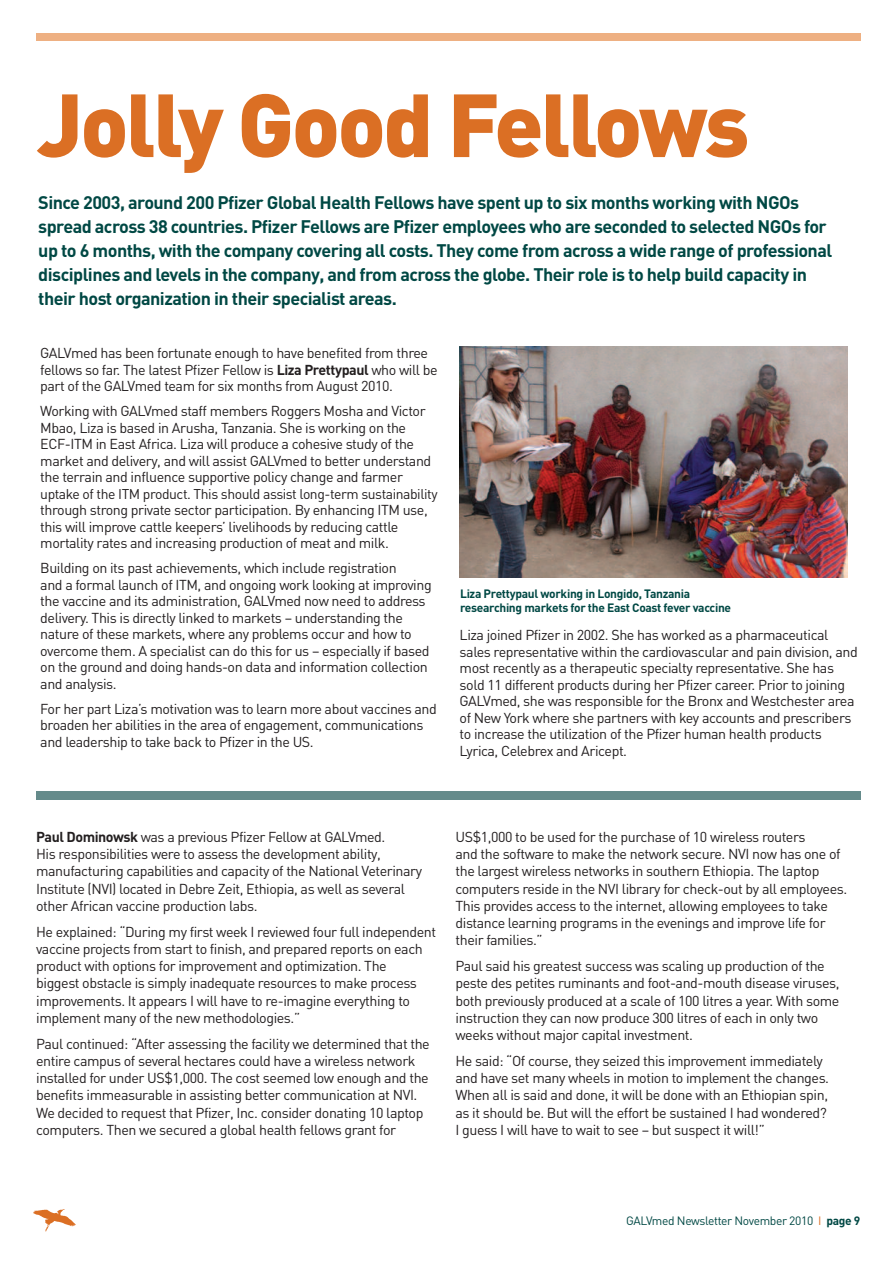
<style>
.page{position:relative;width:893px;height:1263px;background:#fff}
.page>*{position:absolute;margin:0;border:0;box-sizing:border-box;transform-origin:0 0}
.t1{font:900 88.05px "DIN";letter-spacing:-.03em;color:#db6f24}
.t2{font:700 18px/24px "DIN";letter-spacing:-.03em;color:#004844}
.t3{font:14.25px/17.2px "DIN";letter-spacing:-.03em;color:#231f20}
.t4{font:13.95px "DIN";letter-spacing:-.03em;color:#231f20}
.t5{font:700 12px/14.4px "DIN";letter-spacing:-.025em;color:#004844}
.t6{font:12px "DIN";letter-spacing:-.03em;color:#004844}
.s1{font-weight:700}
.s2{color:#db6f24}
</style>
<div class="page">
<div style="left:36px;top:33px;width:825px;height:7px;background:#eeb082"></div>
<img style="left:460px;top:347px;width:388px;height:230px">
<div style="left:36px;top:791px;width:825px;height:8px;background:#658b8b"></div>
<img style="left:33px;top:1209px;width:43px;height:22px">
<h1 class="t1" style="left:38px;top:73px;width:713px">Jolly Good Fellows</h1>
<p class="t2" style="left:38px;top:190px;width:795px">Since 2003, around 200 Pfizer Global Health Fellows have spent up to six months working with NGOs spread across 38 countries. Pfizer Fellows are Pfizer employees who are seconded to selected NGOs for up to 6 months, with the company covering all costs. They come from across a wide range of professional disciplines and levels in the company, and from across the globe. Their role is to help build capacity in their host organization in their specialist areas.</p>
<p class="t3" style="left:40px;top:344px;width:399px;line-height:16.5px">GALVmed has been fortunate enough to have benefited from three fellows so far. The latest Pfizer Fellow is <span class="s1">Liza Prettypaul</span> who will be part of the GALVmed team for six months from August 2010.</p>
<p class="t3" style="left:40px;top:402px;width:393px;line-height:16.5px">Working with GALVmed staff members Roggers Mosha and Victor Mbao, Liza is based in Arusha, Tanzania. She is working on the ECF-ITM in East Africa. Liza will produce a cohesive study of the market and delivery, and will assist GALVmed to better understand the terrain and influence supportive policy change and farmer</p>
<p class="t4" style="left:40px;top:485px;width:399px">uptake of the ITM product. This should assist long-term sustainability</p>
<p class="t3" style="left:40px;top:501px;width:389px;line-height:16.5px">through strong private sector participation. By enhancing ITM use, this will improve cattle keepers’ livelihoods by reducing cattle mortality rates and increasing production of meat and milk.</p>
<p class="t3" style="left:40px;top:559px;width:393px;line-height:16.5px">Building on its past achievements, which include registration<br>and a formal launch of ITM, and ongoing work looking at improving the vaccine and its administration, GALVmed now need to address delivery. This is directly linked to markets – understanding the nature of these markets, where any problems occur and how to overcome them. A specialist can do this for us – especially if based on the ground and doing hands-on data and information collection and analysis.</p>
<p class="t3" style="left:40px;top:700px;width:398px;line-height:16.5px">For her part Liza’s motivation was to learn more about vaccines and broaden her abilities in the area of engagement, communications and leadership to take back to Pfizer in the US.</p>
<p class="t5" style="left:460px;top:586px;width:273px">Liza Prettypaul working in Longido, Tanzania researching markets for the East Coast fever vaccine</p>
<p class="t3" style="left:460px;top:626px;width:400px;line-height:16.5px">Liza joined Pfizer in 2002. She has worked as a pharmaceutical sales representative within the cardiovascular and pain division, and most recently as a therapeutic specialty representative. She has sold 11 different products during her Pfizer career. Prior to joining GALVmed, she was responsible for the Bronx and Westchester area of New York where she partners with key accounts and prescribers to increase the utilization of the Pfizer human health products Lyrica, Celebrex and Aricept.</p>
<p class="t3" style="left:36px;top:828px;width:387px"><span class="s1">Paul Dominowsk</span> was a previous Pfizer Fellow at GALVmed.<br>His responsibilities were to assess the development ability, manufacturing capabilities and capacity of the National Veterinary Institute (NVI) located in Debre Zeit, Ethiopia, as well as several other African vaccine production labs.</p>
<p class="t3" style="left:36px;top:922px;width:401px">He explained: “During my first week I reviewed four full independent vaccine projects from start to finish, and prepared reports on each product with options for improvement and optimization. The<br>biggest obstacle is simply inadequate resources to make process improvements. It appears I will have to re-imagine everything to implement many of the new methodologies.”</p>
<p class="t3" style="left:36px;top:1034px;width:395px">Paul continued: “After assessing the facility we determined that the entire campus of several hectares could have a wireless network installed for under US$1,000. The cost seemed low enough and the benefits immeasurable in assisting better communication at NVI.<br>We decided to request that Pfizer, Inc. consider donating 10 laptop computers. Then we secured a global health fellows grant for</p>
<p class="t3" style="left:455px;top:828px;width:393px">US$1,000 to be used for the purchase of 10 wireless routers<br>and the software to make the network secure. NVI now has one of the largest wireless networks in southern Ethiopia. The laptop computers reside in the NVI library for check-out by all employees.<br>This provides access to the internet, allowing employees to take distance learning programs in the evenings and improve life for their families.”</p>
<p class="t3" style="left:455px;top:957px;width:386px">Paul said his greatest success was scaling up production of the peste des petites ruminants and foot-and-mouth disease viruses, both previously produced at a scale of 100 litres a year. With some instruction they can now produce 300 litres of each in only two weeks without major capital investment.</p>
<p class="t3" style="left:455px;top:1052px;width:375px">He said: “Of course, they seized this improvement immediately and have set many wheels in motion to implement the changes.<br>When all is said and done, it will be done with an Ethiopian spin, as it should be. But will the effort be sustained I had wondered?<br>I guess I will have to wait to see – but suspect it will!”</p>
<p class="t6" style="left:626px;top:1214px;width:236px">GALVmed Newsletter November 2010 <span class="s2">I</span> <span class="s1">page 9</span></p>
</div>
